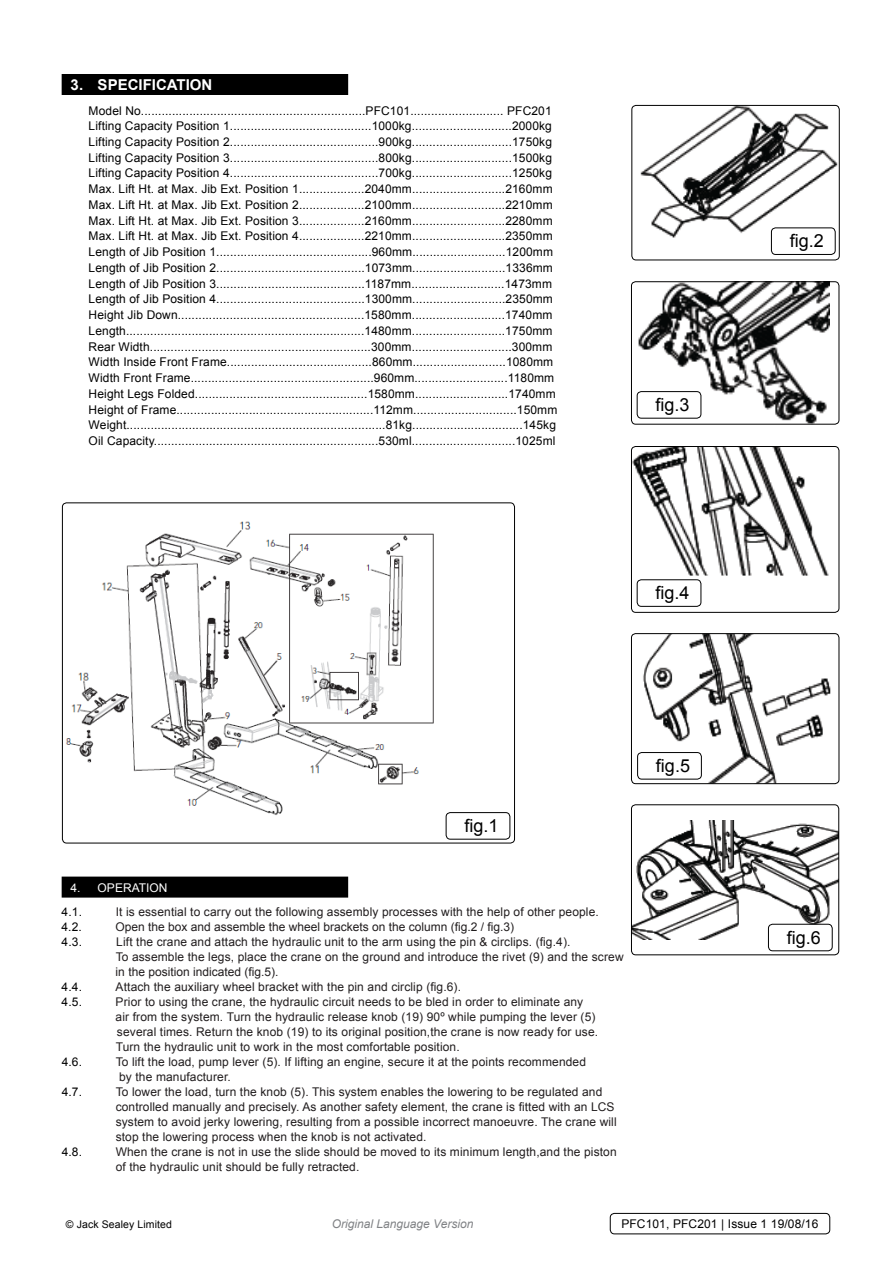
<style>
.page{position:relative;width:893px;height:1263px;background:#fff}
.page>*{position:absolute;margin:0;border:0;box-sizing:border-box;transform-origin:0 0}
.t1{font:18px "Arial";color:#000}
.t2{font:700 15px "Arial";color:#fff}
.t3{font:12px/15.8px "Arial";letter-spacing:.01em;color:#000}
.t4{font:12px/15px "Arial";letter-spacing:.01em;color:#211d1e}
.t5{font:italic 12px "Arial";color:#808285}
.t6{font:10.5px "Arial";color:#000}
.s1{color:#fff}
.s2{color:#000}
</style>
<div class="page">
<div style="left:62px;top:74px;width:286px;height:21px;background:#000"></div>
<div style="left:62px;top:876px;width:286px;height:21px;background:#000"></div>
<div style="left:610px;top:1213px;width:220px;height:21px;border:1px solid #000;border-radius:4px"></div>
<img style="left:632px;top:107px;width:207px;height:153px">
<div style="left:631px;top:105px;width:209px;height:155px;border:1px solid #000;border-radius:4px"></div>
<img style="left:638px;top:283px;width:191px;height:140px">
<div style="left:631px;top:281px;width:208px;height:144px;border:1px solid #000;border-radius:4px"></div>
<img style="left:633px;top:446px;width:206px;height:129px">
<div style="left:631px;top:446px;width:208px;height:167px;border:1px solid #000;border-radius:4px"></div>
<img style="left:631px;top:634px;width:208px;height:150px">
<div style="left:631px;top:633px;width:208px;height:151px;border:1px solid #000;border-radius:4px"></div>
<img style="left:633px;top:820px;width:204px;height:119px">
<div style="left:631px;top:804px;width:208px;height:151px;border:1px solid #000;border-radius:4px"></div>
<div style="left:637px;top:391px;width:64px;height:28px;border:1px solid #000;border-radius:4px"></div>
<div style="left:637px;top:579px;width:64px;height:28px;border:1px solid #000;border-radius:4px"></div>
<div style="left:768px;top:924px;width:65px;height:27px;border:1px solid #000;border-radius:4px"></div>
<div style="left:446px;top:812px;width:64px;height:27px;border:1px solid #000;border-radius:4px"></div>
<div style="left:771px;top:227px;width:65px;height:28px;border:1px solid #000;border-radius:4px"></div>
<div style="left:637px;top:752px;width:65px;height:27px;border:1px solid #000;border-radius:4px"></div>
<img style="left:64px;top:504px;width:370px;height:311px">
<div style="left:62px;top:502px;width:453px;height:341px;border:1px solid #000;border-radius:4px"></div>
<p class="t2" style="left:71px;top:75px;width:143px">3. SPECIFICATION</p>
<p class="t3" style="left:89px;top:103px;width:470px">Model No.................................................................PFC101........................... PFC201<br>Lifting Capacity Position 1.........................................1000kg.............................2000kg lifting Capacity Position 2...........................................900kg.............................1750kg Lifting Capacity Position 3...........................................800kg.............................1500kg Lifting Capacity Position 4...........................................700kg.............................1250kg Max. Lift Ht. at Max. Jib Ext. Position 1...................2040mm...........................2160mm Max. Lift Ht. at Max. Jib Ext. Position 2...................2100mm...........................2210mm Max. Lift Ht. at Max. Jib Ext. Position 3...................2160mm...........................2280mm Max. Lift Ht. at Max. Jib Ext. Position 4...................2210mm...........................2350mm Length of Jib Position 1.............................................960mm...........................1200mm Length of Jib Position 2...........................................1073mm...........................1336mm Length of Jib Position 3...........................................1187mm...........................1473mm Length of Jib Position 4...........................................1300mm...........................2350mm Height Jib Down......................................................1580mm...........................1740mm Length.....................................................................1480mm...........................1750mm Rear Width................................................................300mm.............................300mm Width Inside Front Frame..........................................860mm...........................1080mm Width Front Frame.....................................................960mm...........................1180mm Height Legs Folded..................................................1580mm...........................1740mm Height of Frame.........................................................112mm..............................150mm Weight...........................................................................81kg................................145kg Oil Capacity.................................................................530ml..............................1025ml</p>
<h1 class="t1" style="left:655px;top:393px;width:36px">fig.3</h1>
<h1 class="t1" style="left:655px;top:581px;width:36px">fig.4</h1>
<h1 class="t1" style="left:464px;top:814px;width:36px">fig.1</h1>
<p class="t4" style="left:62px;top:876px;width:539px;line-height:24px;text-indent:9px"><span class="s1">4. operation<br></span><span class="s2">4.1.</span> It is essential to carry out the following assembly processes with the help of other people.</p>
<p class="t3" style="left:62px;top:919px;width:22px">4.2.</p>
<p class="t4" style="left:115px;top:920px;width:400px">Open the box and assemble the wheel brackets on the column (fig.2 / fig.3)</p>
<p class="t3" style="left:62px;top:934px;width:22px">4.3.</p>
<p class="t4" style="left:116px;top:935px;width:456px">Lift the crane and attach the hydraulic unit to the arm using the pin &amp; circlips. (fig.4).</p>
<p class="t4" style="left:96px;top:950px;width:9px">T</p>
<p class="t4" style="left:116px;top:950px;width:509px;text-indent:6px">o assemble the legs, place the crane on the ground and introduce the rivet (9) and the screw in the position indicated (fig.5).</p>
<p class="t3" style="left:62px;top:979px;width:22px">4.4.</p>
<p class="t4" style="left:116px;top:980px;width:347px">Attach the auxiliary wheel bracket with the pin and circlip (fig.6).</p>
<p class="t3" style="left:62px;top:994px;width:22px">4.5.</p>
<p class="t4" style="left:116px;top:995px;width:484px">Prior to using the crane, the hydraulic circuit needs to be bled in order to eliminate any air from the system. Turn the hydraulic release knob (19) 90º while pumping the lever (5) several times. Return the knob (19) to its original position,the crane is now ready for use.</p>
<p class="t4" style="left:96px;top:1040px;width:9px">T</p>
<p class="t4" style="left:123px;top:1040px;width:339px">urn the hydraulic unit to work in the most comfortable position.</p>
<p class="t4" style="left:62px;top:1055px;width:526px"><span class="s2">4.6.</span> To lift the load, pump lever (5). If lifting an engine, secure it at the points recommended</p>
<p class="t4" style="left:119px;top:1070px;width:113px">by the manufacturer.</p>
<p class="t4" style="left:62px;top:1085px;width:542px"><span class="s2">4.7.</span> To lower the load, turn the knob (5). This system enables the lowering to be regulated and</p>
<p class="t4" style="left:116px;top:1100px;width:500px">controlled manually and precisely. As another safety element, the crane is fitted with an LCS</p>
<p class="t4" style="left:116px;top:1115px;width:503px">system to avoid jerky lowering, resulting from a possible incorrect manoeuvre. The crane will</p>
<p class="t4" style="left:116px;top:1130px;width:312px">stop the lowering process when the knob is not activated.</p>
<p class="t3" style="left:62px;top:1144px;width:22px">4.8.</p>
<p class="t4" style="left:116px;top:1145px;width:503px">When the crane is not in use the slide should be moved to its minimum length,and the piston of the hydraulic unit should be fully retracted.</p>
<h1 class="t1" style="left:656px;top:754px;width:36px">fig.5</h1>
<h1 class="t1" style="left:790px;top:229px;width:36px">fig.2</h1>
<h1 class="t1" style="left:787px;top:925px;width:36px">fig.6</h1>
<p class="t6" style="left:66px;top:1217px;width:108px">© Jack Sealey Limited</p>
<p class="t5" style="left:332px;top:1216px;width:143px">Original Language Version</p>
<p class="t3" style="left:621px;top:1216px;width:199px">PFC 101, PFC201 | Issue 1 19/08/16</p>
</div>
